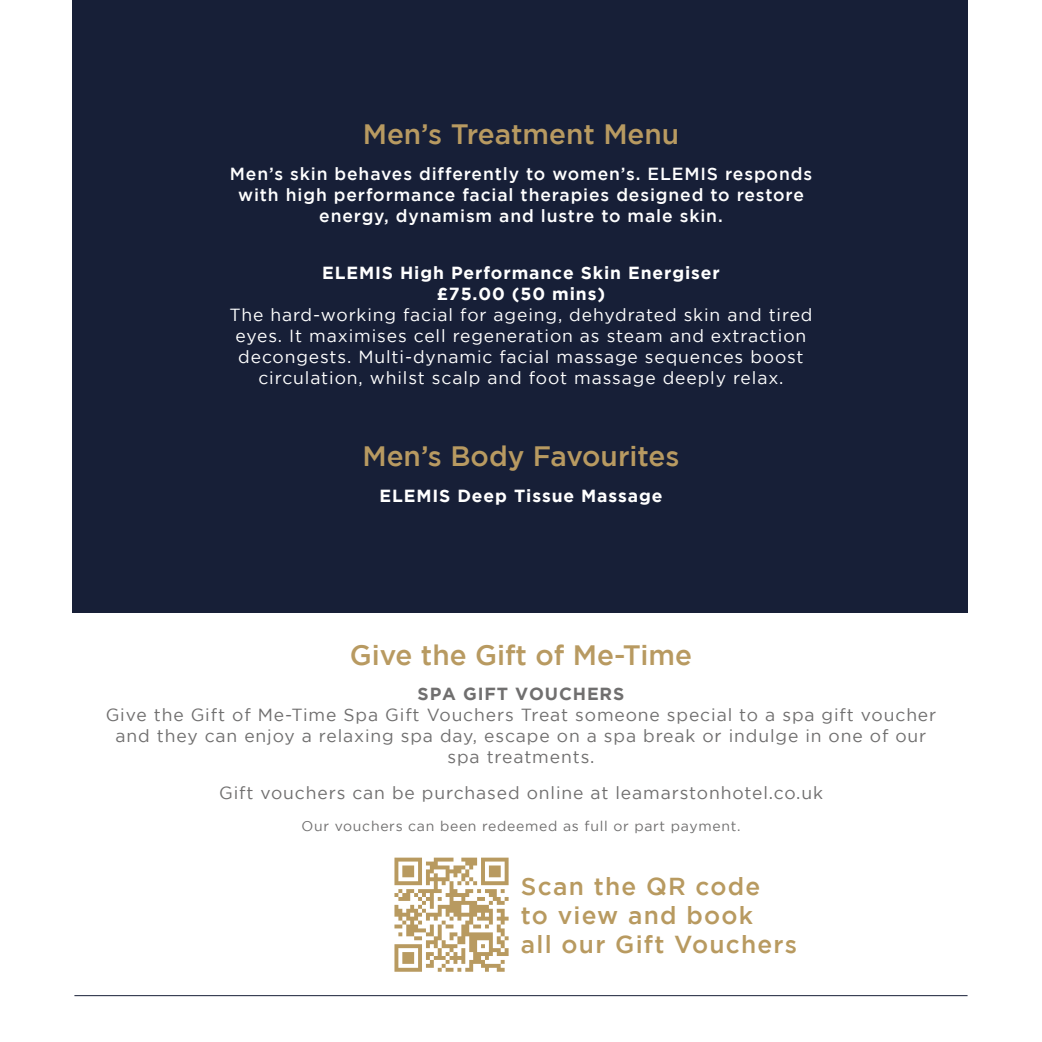
<style>
.page{position:relative;width:1042px;height:1042px;background:#fff}
.page>*{position:absolute;margin:0;border:0;box-sizing:border-box;transform-origin:0 0}
.t1{font:500 28px "Gotham";color:#b89a61}
.t2{font:500 24.5px/28.9px "Gotham";letter-spacing:.05em;color:#b89a60}
.t3{font:17.5px/21px "Gotham";letter-spacing:.05em;color:#706f6f;text-align:center}
.t4{font:17.5px/21px "Gotham";letter-spacing:.05em;color:#fff;text-align:center}
.t5{font:500 17.5px/21px "Gotham";letter-spacing:.05em;color:#fff;text-align:center}
.t6{font:700 17.5px/21px "Gotham";letter-spacing:.05em;color:#fff;text-align:center}
.t7{font:700 17.5px "Gotham";letter-spacing:.05em;color:#706f6f}
.t8{font:14px "Gotham";letter-spacing:.05em;color:#706f6f}
</style>
<div class="page">
<hr style="left:1041px;top:521px;width:1px;height:521px;background:#171f37">
<div style="left:72px;top:0;width:895px;height:613px;background:#171f37"></div>
<hr style="left:74px;top:995px;width:893px;height:1px;background:#171f37">
<svg style="left:394px;top:857px;width:114px;height:115px"></svg>
<h1 class="t1" style="left:363px;top:119px;width:318px">Men’s Treatment Menu</h1>
<p class="t5" style="left:230px;top:163px;width:584px">Men’s skin behaves differently to women’s. ELEMIS responds with high performance facial therapies designed to restore energy, dynamism and lustre to male skin.</p>
<p class="t6" style="left:322px;top:262px;width:399px">ELEMIS High Performance Skin Energiser £75.00 (50 mins)</p>
<p class="t4" style="left:229px;top:304px;width:585px">The hard-working facial for ageing, dehydrated skin and tired eyes. It maximises cell regeneration as steam and extraction decongests. Multi-dynamic facial massage sequences boost circulation, whilst scalp and foot massage deeply relax.</p>
<h1 class="t1" style="left:362px;top:440px;width:319px">Men’s Body Favourites</h1>
<p class="t6" style="left:379px;top:485px;width:284px">ELEMIS Deep Tissue Massage</p>
<h1 class="t1" style="left:350px;top:639px;width:344px">Give the Gift of Me-Time</h1>
<p class="t7" style="left:418px;top:684px;width:208px">SPA GIFT VOUCHERS</p>
<p class="t3" style="left:106px;top:704px;width:832px">Give the Gift of Me-Time Spa Gift Vouchers Treat someone special to a spa gift voucher and they can enjoy a relaxing spa day, escape on a spa break or indulge in one of our spa treatments.</p>
<p class="t3" style="left:219px;top:782px;width:605px">Gift vouchers can be purchased online at leamarstonhotel.co.uk</p>
<p class="t8" style="left:301px;top:818px;width:440px">Our vouchers can been redeemed as full or part payment.</p>
<h2 class="t2" style="left:521px;top:871px;width:278px">Scan the QR code<br>to view and book<br>all our Gift Vouchers</h2>
</div>
